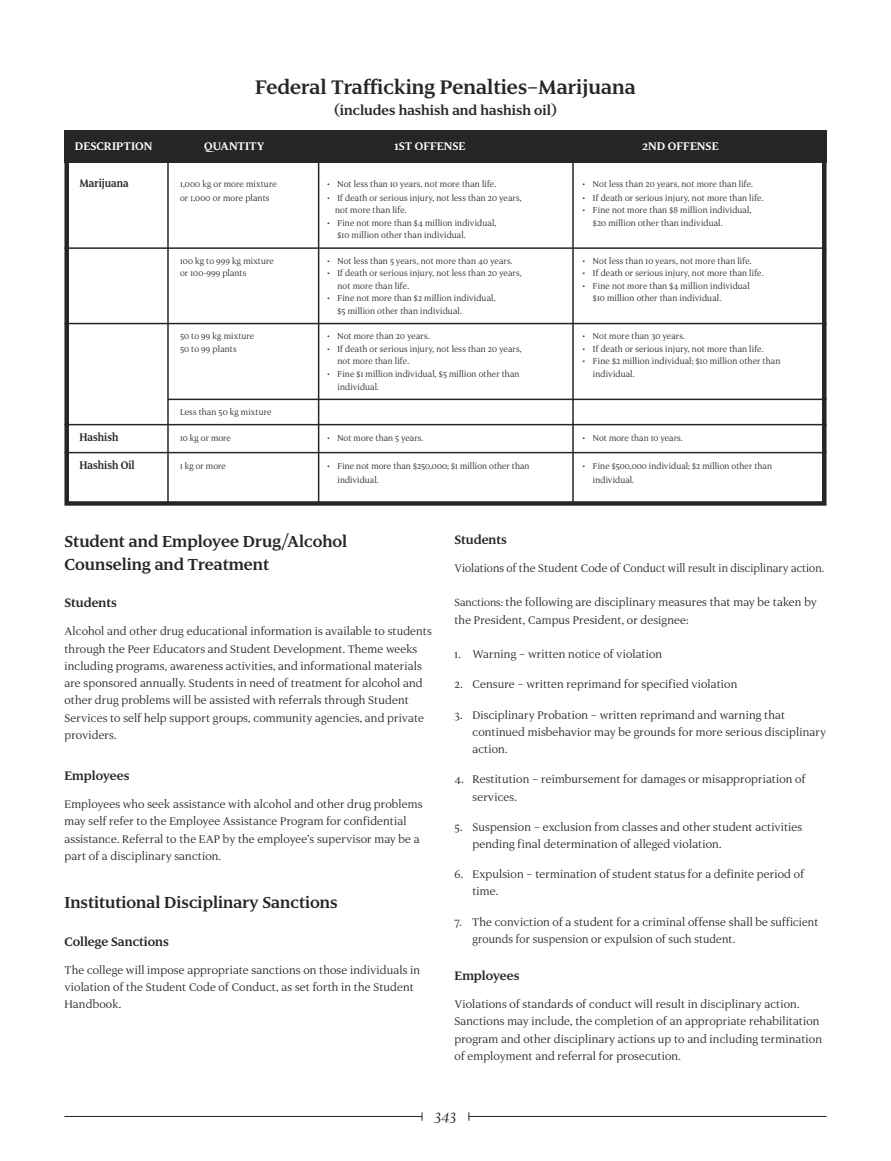
<style>
.page{position:relative;width:891px;height:1161px;background:#fff}
.page>*{position:absolute;margin:0;border:0;box-sizing:border-box;transform-origin:0 0}
.t1{font:700 24px "Luxury Text";color:#272627}
.t2{font:700 19.5px/22.5px "Luxury Text";color:#272627}
.t3{font:italic 18px "Luxury Text";color:#272627}
.t4{font:700 16.5px "Luxury Text";color:#272627}
.t5{font:700 15px "Luxury Text";color:#272627}
.t6{font:13.5px/17.2px "Luxury Text";letter-spacing:.01em;color:#272627}
.t7{font:13.5px "Luxury Text";letter-spacing:.01em;color:#272627;scale:.96 1}
.t8{font:700 13.5px "Luxury Text";color:#fff}
.t9{font:700 13.5px "Luxury Text";color:#272627;scale:.9 1}
.t10{font:10.5px "Luxury Text";letter-spacing:.015em;color:#272627;scale:.96 1}
.s1{font-size:12.75px}
</style>
<div class="page">
<hr style="left:64px;top:1116px;width:358px;height:1px;background:#272627">
<hr style="left:469px;top:1116px;width:358px;height:1px;background:#272627">
<div style="left:64px;top:130px;width:763px;height:376px;border:4px solid #272627"></div>
<div style="left:64px;top:130px;width:763px;height:32px;background:#272627"></div>
<hr style="left:64px;top:247px;width:763px;height:2px;background:#272627">
<hr style="left:64px;top:323px;width:763px;height:1px;background:#272627">
<hr style="left:168px;top:399px;width:659px;height:1px;background:#272627">
<hr style="left:64px;top:424px;width:763px;height:1px;background:#272627">
<hr style="left:64px;top:452px;width:763px;height:1px;background:#272627">
<hr style="left:167px;top:151px;width:2px;height:351px;background:#272627">
<hr style="left:318px;top:151px;width:1px;height:352px;background:#272627">
<hr style="left:572px;top:144px;width:2px;height:358px;background:#272627">
<h1 class="t1" style="left:255px;top:72px;width:382px">Federal Trafficking Penalties–Marijuana</h1>
<p class="t4" style="left:334px;top:100px;width:224px">(includes hashish and hashish oil)</p>
<p class="t8" style="left:75px;top:138px;width:79px">DESCRIPTION</p>
<p class="t8" style="left:204px;top:138px;width:62px">QUANTITY</p>
<p class="t8" style="left:395px;top:138px;width:72px">1ST OFFENSE</p>
<p class="t8" style="left:642px;top:138px;width:78px">2ND OFFENSE</p>
<p class="t9" style="left:79px;top:174px;width:56px">Marijuana</p>
<p class="t10" style="left:180px;top:177px;width:102px">1,000 kg or more mixture</p>
<p class="t10" style="left:327px;top:177px;width:178px">• Not less than 10 years, not more than life.</p>
<p class="t10" style="left:582px;top:177px;width:179px">• Not less than 20 years, not more than life.</p>
<p class="t10" style="left:180px;top:191px;width:95px">or 1,000 or more plants</p>
<p class="t10" style="left:327px;top:191px;width:204px">• If death or serious injury, not less than 20 years,</p>
<p class="t10" style="left:582px;top:191px;width:190px">• If death or serious injury, not more than life.</p>
<p class="t10" style="left:335px;top:203px;width:76px">not more than life.</p>
<p class="t10" style="left:582px;top:203px;width:178px">• Fine not more than $8 million individual,</p>
<p class="t10" style="left:327px;top:216px;width:178px">• Fine not more than $4 million individual,</p>
<p class="t10" style="left:593px;top:216px;width:136px">$20 million other than individual.</p>
<p class="t10" style="left:338px;top:229px;width:135px">$10 million other than individual.</p>
<p class="t10" style="left:180px;top:254px;width:99px">100 kg to 999 kg mixture</p>
<p class="t10" style="left:327px;top:254px;width:195px">• Not less than 5 years, not more than 40 years.</p>
<p class="t10" style="left:582px;top:254px;width:178px">• Not less than 10 years, not more than life.</p>
<p class="t10" style="left:180px;top:266px;width:70px">or 100-999 plants</p>
<p class="t10" style="left:327px;top:266px;width:204px">• If death or serious injury, not less than 20 years,</p>
<p class="t10" style="left:582px;top:266px;width:190px">• If death or serious injury, not more than life.</p>
<p class="t10" style="left:338px;top:279px;width:76px">not more than life.</p>
<p class="t10" style="left:582px;top:279px;width:176px">• Fine not more than $4 million individual</p>
<p class="t10" style="left:327px;top:292px;width:177px">• Fine not more than $2 million individual,</p>
<p class="t10" style="left:593px;top:292px;width:135px">$10 million other than individual.</p>
<p class="t10" style="left:338px;top:304px;width:131px">$5 million other than individual.</p>
<p class="t10" style="left:180px;top:329px;width:79px">50 to 99 kg mixture</p>
<p class="t10" style="left:327px;top:329px;width:108px">• Not more than 20 years.</p>
<p class="t10" style="left:582px;top:329px;width:108px">• Not more than 30 years.</p>
<p class="t10" style="left:180px;top:342px;width:60px">50 to 99 plants</p>
<p class="t10" style="left:327px;top:342px;width:204px">• If death or serious injury, not less than 20 years,</p>
<p class="t10" style="left:582px;top:342px;width:190px">• If death or serious injury, not more than life.</p>
<p class="t10" style="left:338px;top:355px;width:76px">not more than life.</p>
<p class="t10" style="left:582px;top:355px;width:208px">• Fine $2 million individual; $10 million other than</p>
<p class="t10" style="left:327px;top:367px;width:202px">• Fine $1 million individual, $5 million other than</p>
<p class="t10" style="left:593px;top:367px;width:45px">individual.</p>
<p class="t10" style="left:338px;top:380px;width:45px">individual.</p>
<p class="t10" style="left:180px;top:405px;width:97px">Less than 50 kg mixture</p>
<p class="t9" style="left:79px;top:428px;width:45px">Hashish</p>
<p class="t10" style="left:180px;top:431px;width:55px">10 kg or more</p>
<p class="t10" style="left:327px;top:431px;width:102px">• Not more than 5 years.</p>
<p class="t10" style="left:582px;top:431px;width:106px">• Not more than 10 years.</p>
<p class="t9" style="left:79px;top:457px;width:63px">Hashish Oil</p>
<p class="t10" style="left:180px;top:460px;width:49px">1 kg or more</p>
<p class="t10" style="left:327px;top:460px;width:212px">• Fine not more than $250,000; $1 million other than</p>
<p class="t10" style="left:582px;top:460px;width:199px">• Fine $500,000 individual; $2 million other than</p>
<p class="t10" style="left:338px;top:473px;width:44px">individual.</p>
<p class="t10" style="left:593px;top:473px;width:44px">individual.</p>
<h2 class="t2" style="left:64px;top:529px;width:284px">Student and Employee Drug/Alcohol<br>Counseling and Treatment</h2>
<p class="t5" style="left:64px;top:593px;width:54px">Students</p>
<p class="t6" style="left:64px;top:622px;width:369px">Alcohol and other drug educational information is available to students through the Peer Educators and Student Development. Theme weeks including programs, awareness activities, and informational materials are sponsored annually. Students in need of treatment for alcohol and other drug problems will be assisted with referrals through Student Services to self help support groups, community agencies, and private providers.</p>
<p class="t5" style="left:64px;top:766px;width:67px">Employees</p>
<p class="t6" style="left:64px;top:795px;width:359px">Employees who seek assistance with alcohol and other drug problems may self refer to the Employee Assistance Program for confidential assistance. Referral to the EAP by the employee’s supervisor may be a part of a disciplinary sanction.</p>
<h2 class="t2" style="left:64px;top:890px;width:275px">Institutional Disciplinary Sanctions</h2>
<p class="t5" style="left:64px;top:932px;width:106px">College Sanctions</p>
<p class="t6" style="left:64px;top:961px;width:357px">The college will impose appropriate sanctions on those individuals in violation of the Student Code of Conduct, as set forth in the Student<br>Handbook.</p>
<p class="t5" style="left:454px;top:530px;width:54px">Students</p>
<p class="t7" style="left:454px;top:559px;width:387px">Violations of the Student Code of Conduct will result in disciplinary action.</p>
<p class="t6" style="left:454px;top:593px;width:364px"><span class="s1">Sanctions:</span> the following are disciplinary measures that may be taken by the President, Campus President, or designee:</p>
<p class="t6" style="left:455px;top:645px;width:209px">1. Warning – written notice of violation</p>
<p class="t6" style="left:455px;top:675px;width:284px">2. Censure – written reprimand for specified violation</p>
<p class="t6" style="left:473px;top:705px;width:355px;text-indent:-18px">3. Disciplinary Probation – written reprimand and warning that continued misbehavior may be grounds for more serious disciplinary action.</p>
<p class="t6" style="left:473px;top:770px;width:335px;text-indent:-18px">4. Restitution – reimbursement for damages or misappropriation of services.</p>
<p class="t6" style="left:473px;top:817px;width:331px;text-indent:-18px">5. Suspension – exclusion from classes and other student activities pending final determination of alleged violation.</p>
<p class="t6" style="left:473px;top:865px;width:333px;text-indent:-18px">6. Expulsion – termination of student status for a definite period of time.</p>
<p class="t6" style="left:472px;top:912px;width:347px;text-indent:-18px">7. The conviction of a student for a criminal offense shall be sufficient grounds for suspension or expulsion of such student.</p>
<p class="t5" style="left:454px;top:966px;width:67px">Employees</p>
<p class="t6" style="left:454px;top:995px;width:369px">Violations of standards of conduct will result in disciplinary action.<br>Sanctions may include, the completion of an appropriate rehabilitation program and other disciplinary actions up to and including termination of employment and referral for prosecution.</p>
<h3 class="t3" style="left:434px;top:1104px;width:24px">343</h3>
</div>
